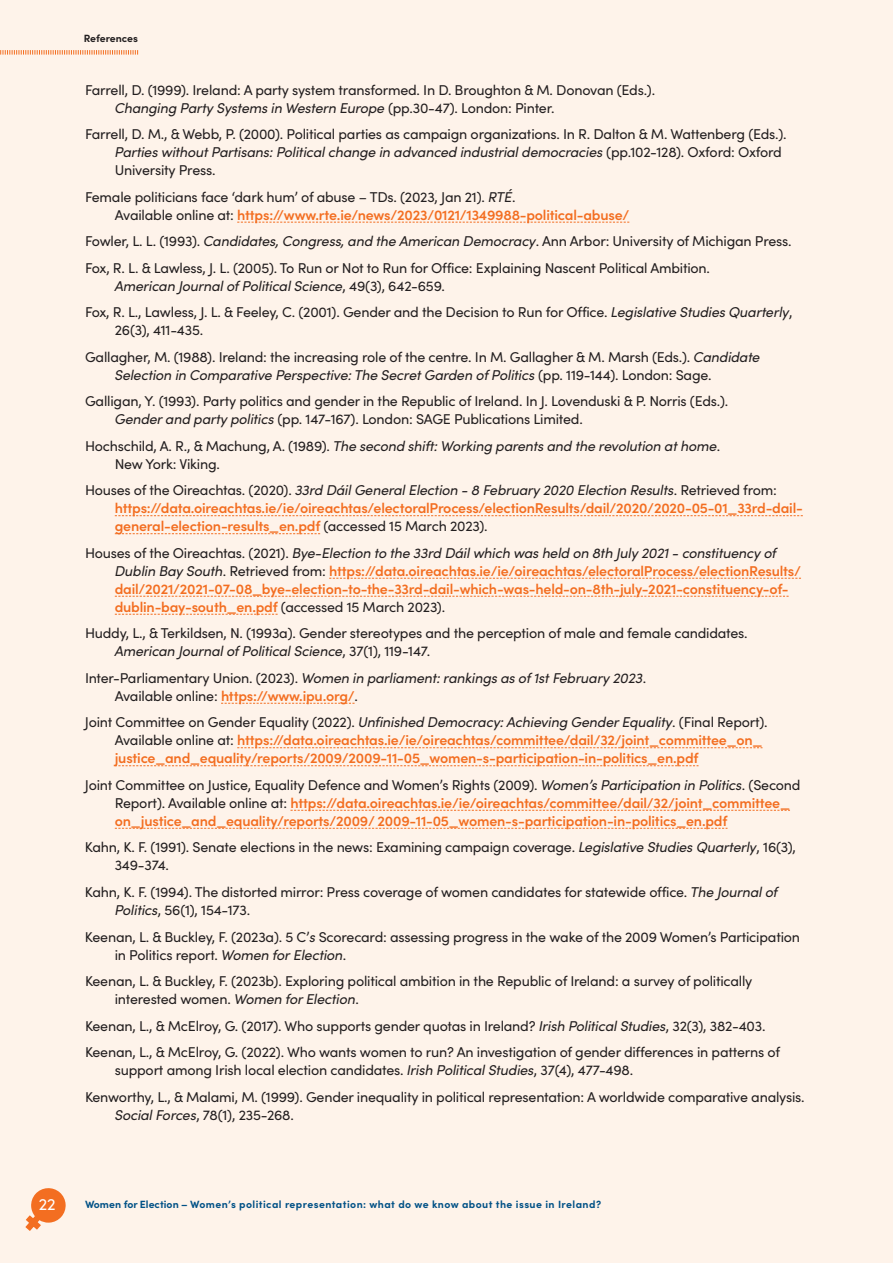
<style>
.page{position:relative;width:893px;height:1263px;background:#fef3ea}
.page>*{position:absolute;margin:0;border:0;box-sizing:border-box;transform-origin:0 0}
.t1{font:16.5px "Sofia Pro";color:#fff}
.t2{font:14.25px/18px "Sofia Pro";letter-spacing:-.015em;color:#231f20}
.t3{font:600 14.25px/18px "Sofia Pro";letter-spacing:-.015em;color:#f36e21}
.t4{font:700 10.5px "Sofia Pro";letter-spacing:.04em;color:#015186}
.t5{font:700 10.5px "Sofia Pro";letter-spacing:-.005em;color:#231f20}
.s1{font-style:italic}
.s2{font-weight:600;color:#f36e21}
.s3{font-weight:400;color:#231f20}
.s4{font-weight:400;font-style:italic;color:#231f20}
</style>
<div class="page">
<svg style="left:237px;top:222px;width:392px;height:1px"></svg>
<svg style="left:115px;top:515px;width:688px;height:1px"></svg>
<svg style="left:115px;top:533px;width:205px;height:1px"></svg>
<svg style="left:329px;top:578px;width:472px;height:1px"></svg>
<svg style="left:115px;top:596px;width:674px;height:1px"></svg>
<svg style="left:115px;top:614px;width:163px;height:1px"></svg>
<svg style="left:221px;top:703px;width:134px;height:1px"></svg>
<svg style="left:237px;top:747px;width:525px;height:1px"></svg>
<svg style="left:115px;top:765px;width:583px;height:1px"></svg>
<svg style="left:291px;top:810px;width:499px;height:1px"></svg>
<svg style="left:115px;top:828px;width:612px;height:1px"></svg>
<svg style="left:25px;top:1188px;width:41px;height:43px"></svg>
<svg style="left:0;top:50px;width:138px;height:5px"></svg>
<p class="t5" style="left:84px;top:30px;width:56px">References</p>
<p class="t2" style="left:115px;top:80px;width:542px;text-indent:-30px">Farrell, D. (1999). Ireland: A party system transformed. In D. Broughton &amp; M. Donovan (Eds.).<br><span class="s1">Changing Party Systems in Western Europe</span> (pp.30-47). London: Pinter.</p>
<p class="t2" style="left:115px;top:125px;width:673px;text-indent:-30px">Farrell, D. M., &amp; Webb, P. (2000). Political parties as campaign organizations. In R. Dalton &amp; M. Wattenberg (Eds.).<br><span class="s1">Parties without Partisans: Political change in advanced industrial democracies</span> (pp.102-128). Oxford: Oxford<br>University Press.</p>
<p class="t2" style="left:115px;top:187px;width:516px;text-indent:-30px">Female politicians face ‘dark hum’ of abuse – TDs. (2023, Jan 21). <span class="s1">RTÉ</span>.<br>Available online at: <span class="s2">https://www.rte.ie/news/2023/0121/1349988-political-abuse/</span></p>
<p class="t2" style="left:85px;top:227px;width:708px;line-height:26.5px">Fowler, L. L. (1993). <span class="s1">Candidates, Congress, and the American Democracy</span>. Ann Arbor: University of Michigan Press.<br>Fox, R. L. &amp; Lawless, J. L. (2005). To Run or Not to Run for Office: Explaining Nascent Political Ambition.</p>
<p class="t2" style="left:85px;top:272px;width:709px;line-height:26.5px;text-indent:30px"><span class="s1">American Journal of Political Science</span>, 49(3), 642-659.<br>Fox, R. L., Lawless, J. L. &amp; Feeley, C. (2001). Gender and the Decision to Run for Office. <span class="s1">Legislative Studies Quarterly</span>,</p>
<p class="t2" style="left:85px;top:316px;width:677px;line-height:26.5px;text-indent:30px">26(3), 411-435.<br>Gallagher, M. (1988). Ireland: the increasing role of the centre. In M. Gallagher &amp; M. Marsh (Eds.). <span class="s1">Candidate</span></p>
<p class="t2" style="left:85px;top:361px;width:645px;line-height:26.5px;text-indent:30px"><span class="s1">Selection in Comparative Perspective: The Secret Garden of Politics</span> (pp. 119-144). London: Sage.<br>Galligan, Y. (1993). Party politics and gender in the Republic of Ireland. In J. Lovenduski &amp; P. Norris (Eds.).</p>
<p class="t2" style="left:85px;top:405px;width:637px;line-height:26.5px;text-indent:30px"><span class="s1">Gender and party politics</span> (pp. 147-167). London: SAGE Publications Limited.<br>Hochschild, A. R., &amp; Machung, A. (1989). <span class="s1">The second shift: Working parents and the revolution at home</span>.</p>
<p class="t2" style="left:85px;top:450px;width:693px;line-height:26.5px;text-indent:30px">New York: Viking.<br>Houses of the Oireachtas. (2020). <span class="s1">33rd Dáil General Election - 8 February 2020 Election Results</span>. Retrieved from:</p>
<p class="t3" style="left:115px;top:498px;width:690px">https://data.oireachtas.ie/ie/oireachtas/electoralProcess/electionResults/dail/2020/2020-05-01_33rd-dail&shy;general-election-results_en.pdf <span class="s3">(accessed 15 March 2023).</span></p>
<p class="t3" style="left:115px;top:543px;width:688px;text-indent:-30px"><span class="s3">Houses of the Oireachtas. (2021).</span> <span class="s4">Bye-Election to the 33rd Dáil which was held on 8th July 2021 - constituency of Dublin Bay South</span><span class="s3">. Retrieved from:</span> https://data.oireachtas.ie/ie/oireachtas/electoralProcess/electionResults/ dail/2021/2021-07-08_bye-election-to-the-33rd-dail-which-was-held-on-8th-july-2021-constituency-of&shy;dublin-bay-south_en.pdf <span class="s3">(accessed 15 March 2023).</span></p>
<p class="t2" style="left:115px;top:624px;width:634px;text-indent:-30px">Huddy, L., &amp; Terkildsen, N. (1993a). Gender stereotypes and the perception of male and female candidates.<br><span class="s1">American Journal of Political Science</span>, 37(1), 119-147.</p>
<p class="t2" style="left:115px;top:668px;width:533px;text-indent:-30px">Inter-Parliamentary Union. (2023). <span class="s1">Women in parliament: rankings as of 1st February 2023</span>.<br>Available online: <span class="s2">https://www.ipu.org/</span>.</p>
<p class="t3" style="left:115px;top:712px;width:654px;text-indent:-30px"><span class="s3">Joint Committee on Gender Equality (2022).</span> <span class="s4">Unfinished Democracy: Achieving Gender Equality</span><span class="s3">. (Final Report).<br>Available online at:</span> https://data.oireachtas.ie/ie/oireachtas/committee/dail/32/joint_committee_on_ justice_and_equality/reports/2009/2009-11-05_women-s-participation-in-politics_en.pdf</p>
<p class="t3" style="left:115px;top:775px;width:687px;text-indent:-30px"><span class="s3">Joint Committee on Justice, Equality Defence and Women’s Rights (2009).</span> <span class="s4">Women’s Participation in Politics</span><span class="s3">. (Second<br>Report). Available online at:</span> https://data.oireachtas.ie/ie/oireachtas/committee/dail/32/joint_committee_ on_justice_and_equality/reports/2009/ 2009-11-05_women-s-participation-in-politics_en.pdf</p>
<p class="t2" style="left:115px;top:838px;width:683px;text-indent:-30px">Kahn, K. F. (1991). Senate elections in the news: Examining campaign coverage. <span class="s1">Legislative Studies Quarterly</span>, 16(3),<br>349-374.</p>
<p class="t2" style="left:115px;top:882px;width:665px;text-indent:-30px">Kahn, K. F. (1994). The distorted mirror: Press coverage of women candidates for statewide office. <span class="s1">The Journal of<br>Politics</span>, 56(1), 154-173.</p>
<p class="t2" style="left:115px;top:927px;width:687px;text-indent:-30px">Keenan, L. &amp; Buckley, F. (2023a). 5 C’<span class="s1">s</span> Scorecard: assessing progress in the wake of the 2009 Women’s Participation in Politics report. <span class="s1">Women for Election</span>.</p>
<p class="t2" style="left:115px;top:971px;width:639px;text-indent:-30px">Keenan, L. &amp; Buckley, F. (2023b). Exploring political ambition in the Republic of Ireland: a survey of politically interested women. <span class="s1">Women for Election</span>.</p>
<p class="t2" style="left:85px;top:1011px;width:696px;line-height:26.5px">Keenan, L., &amp; McElroy, G. (2017). Who supports gender quotas in Ireland? <span class="s1">Irish Political Studies</span>, 32(3), 382-403.<br>Keenan, L., &amp; McElroy, G. (2022). Who wants women to run? An investigation of gender differences in patterns of</p>
<p class="t2" style="left:85px;top:1056px;width:721px;line-height:26.5px;text-indent:30px">support among Irish local election candidates. <span class="s1">Irish Political Studies</span>, 37(4), 477-498.<br>Kenworthy, L., &amp; Malami, M. (1999). Gender inequality in political representation: A worldwide comparative analysis.</p>
<p class="t2" style="left:115px;top:1105px;width:181px"><span class="s1">Social Forces</span>, 78(1), 235-268.</p>
<p class="t1" style="left:39px;top:1192px;width:19px">22</p>
<p class="t4" style="left:85px;top:1196px;width:518px">Women for Election – Women’s political representation: what do we know about the issue in Ireland?</p>
</div>
